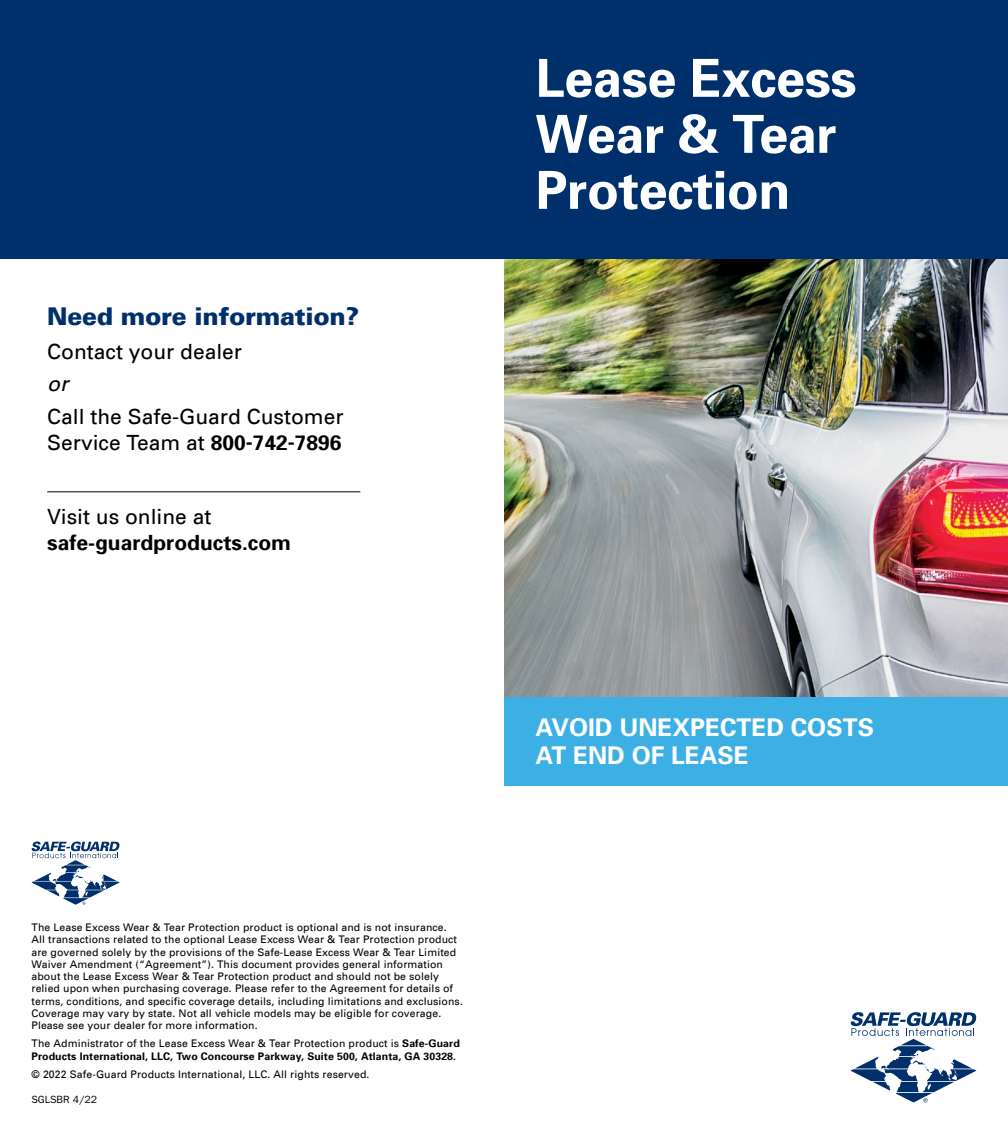
<style>
.page{position:relative;width:1008px;height:1134px;background:#fff}
.page>*{position:absolute;margin:0;border:0;box-sizing:border-box;transform-origin:0 0}
.t1{font:700 52.5px/56px "Univers";letter-spacing:-.01em;color:#fff}
.t2{font:700 24.5px/28px "Univers";color:#fff}
.t3{font:900 24.5px "Univers";letter-spacing:-.01em;color:#00306b}
.t4{font:21px/26.2px "Univers";color:#000}
.t5{font:700 21px "Univers";color:#000}
.t6{font:italic 21px "Univers";color:#000}
.t7{font:10.5px/12.2px "Univers";letter-spacing:.01em;color:#000}
.t8{font:700 10.5px/12.2px "Univers";letter-spacing:.01em;color:#000}
.t9{font:10.5px "Franklin Gothic";color:#000}
.s1{font-weight:700}
.s2{font-weight:400}
</style>
<div class="page">
<img style="left:504px;top:259px;width:504px;height:439px">
<svg style="left:851px;top:1012px;width:125px;height:90px"></svg>
<svg style="left:32px;top:842px;width:88px;height:63px"></svg>
<hr style="left:47px;top:491px;width:313px;height:1px;background:#000">
<div style="left:504px;top:698px;width:504px;height:88px;background:#3cafe4"></div>
<div style="left:0;top:0;width:1008px;height:259px;background:#00306b"></div>
<h2 class="t3" style="left:47px;top:305px;width:313px">Need more information?</h2>
<h3 class="t4" style="left:47px;top:340px;width:196px">Contact your dealer</h3>
<h3 class="t6" style="left:47px;top:375px;width:23px">or</h3>
<h3 class="t4" style="left:47px;top:405px;width:298px">Call the Safe-Guard Customer<br>Service Team at <span class="s1">800-742-7896</span></h3>
<h3 class="t4" style="left:47px;top:505px;width:166px">Visit us online at</h3>
<h3 class="t5" style="left:47px;top:534px;width:245px">safe-guardproducts.com</h3>
<p class="t7" style="left:32px;top:922px;width:433px">The Lease Excess Wear &amp; Tear Protection product is optional and is not insurance.<br>All transactions related to the optional Lease Excess Wear &amp; Tear Protection product are governed solely by the provisions of the Safe-Lease Excess Wear &amp; Tear Limited Waiver Amendment (“Agreement”). This document provides general information about the Lease Excess Wear &amp; Tear Protection product and should not be solely relied upon when purchasing coverage. Please refer to the Agreement for details of terms, conditions, and specific coverage details, including limitations and exclusions.<br>Coverage may vary by state. Not all vehicle models may be eligible for coverage.<br>Please see your dealer for more information.</p>
<p class="t8" style="left:32px;top:1038px;width:430px"><span class="s2">The Administrator of the Lease Excess Wear &amp; Tear Protection product is</span> Safe-Guard<br>Products International, LLC, Two Concourse Parkway, Suite 500, Atlanta, GA 30328.</p>
<p class="t7" style="left:32px;top:1069px;width:340px">© 2022 Safe-Guard Products International, LLC. All rights reserved.</p>
<p class="t9" style="left:32px;top:1093px;width:67px">SGLSBR 4/22</p>
<h1 class="t1" style="left:536px;top:54px;width:323px">Lease Excess<br>Wear &amp; Tear<br>Protection</h1>
<h2 class="t2" style="left:536px;top:715px;width:340px">AVOID UNEXPECTED COSTS<br>AT END OF LEASE</h2>
</div>
